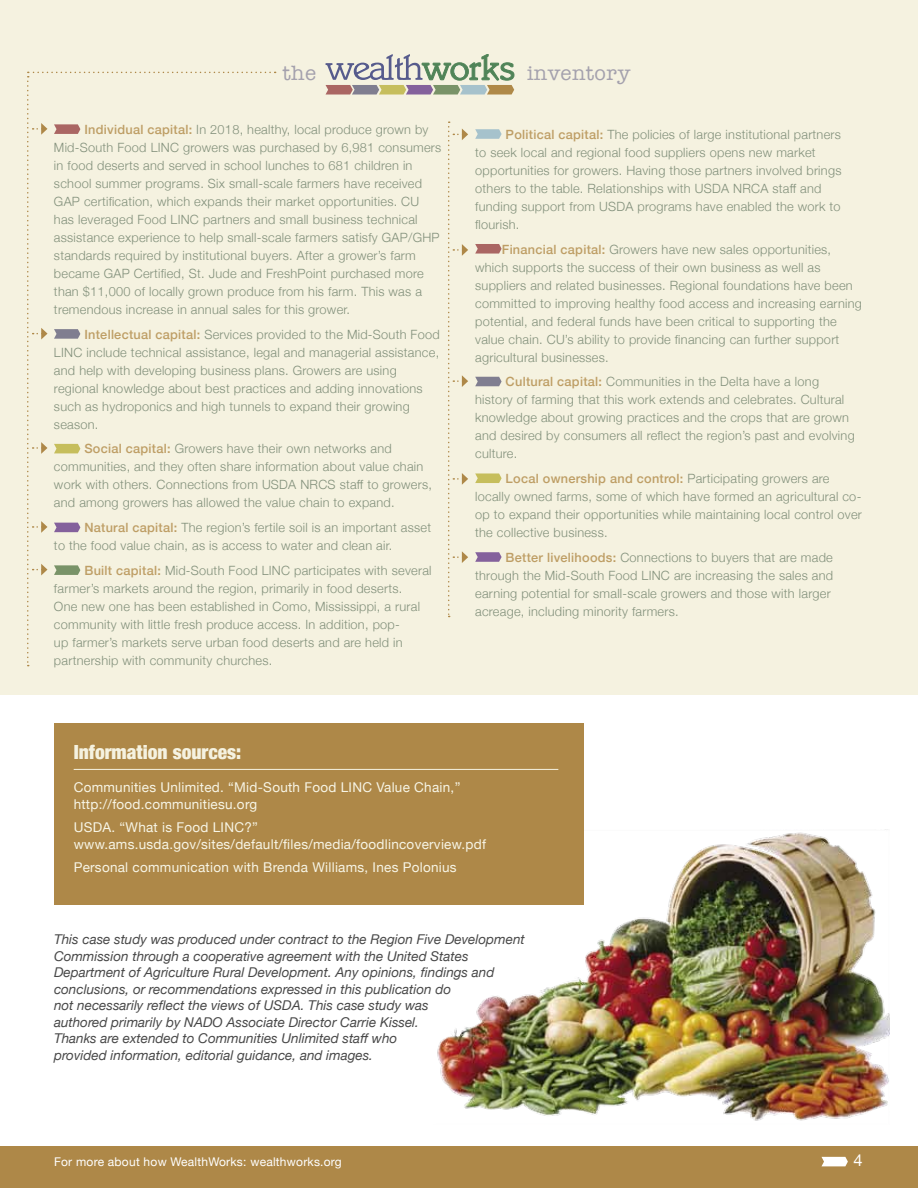
<style>
.page{position:relative;width:918px;height:1188px;background:#fff}
.page>*{position:absolute;margin:0;border:0;box-sizing:border-box;transform-origin:0 0}
.t1{font:21px "American Typewriter";letter-spacing:.02em;color:#a4a1ad}
.t2{font:900 condensed 19.5px "Helvetica Neue";color:#f5f2e0}
.t3{font:16.5px "Helvetica Neue";color:#fff}
.t4{font:italic 13.5px/16.5px "Helvetica Neue";color:#484848}
.t5{font:13.5px/16.5px "Helvetica Neue";letter-spacing:.02em;color:#f7f5e6}
.t6{font:300 12.75px/18px "Helvetica Neue";letter-spacing:.02em;color:#82907b}
.t7{font:12px "Helvetica Neue";letter-spacing:.02em;color:#fff}
.s1{font-weight:500;color:#be9e65}
</style>
<div class="page">
<div style="left:0;top:0;width:918px;height:694px;background:#f5f2e0"></div>
<div style="left:0;top:1147px;width:918px;height:41px;background:#ae8848"></div>
<svg style="left:821px;top:1157px;width:27px;height:9px"></svg>
<img style="left:433px;top:830px;width:457px;height:291px">
<div style="left:54px;top:723px;width:529px;height:181px;background:#ae8848"></div>
<hr style="left:74px;top:769px;width:484px;height:1px;background:#f5f2e0">
<svg style="left:326px;top:54px;width:188px;height:41px"></svg>
<svg style="left:27px;top:72px;width:249px;height:594px"></svg>
<svg style="left:475px;top:129px;width:27px;height:10px"></svg>
<svg style="left:475px;top:244px;width:27px;height:10px"></svg>
<svg style="left:475px;top:377px;width:27px;height:9px"></svg>
<svg style="left:475px;top:473px;width:27px;height:10px"></svg>
<svg style="left:475px;top:552px;width:27px;height:10px"></svg>
<svg style="left:448px;top:122px;width:20px;height:495px"></svg>
<h1 class="t1" style="left:282px;top:57px;width:35px">the</h1>
<h1 class="t1" style="left:527px;top:57px;width:105px">inventory</h1>
<p class="t6" style="left:54px;top:119px;width:389px;text-indent:30px"><span class="s1">Individual capital:</span> In 2018, healthy, local produce grown by Mid-South Food LINC growers was purchased by 6,981 consumers in food deserts and served in school lunches to 681 children in school summer programs. Six small-scale farmers have received GAP certification, which expands their market opportunities. CU has leveraged Food LINC partners and small business technical assistance experience to help small-scale farmers satisfy GAP/GHP standards required by institutional buyers. After a grower’s farm became GAP Certified, St. Jude and FreshPoint purchased more than $11,000 of locally grown produce from his farm. This was a tremendous increase in annual sales for this grower.</p>
<p class="t6" style="left:54px;top:324px;width:387px;text-indent:30px"><span class="s1">Intellectual capital:</span> Services provided to the Mid-South Food LINC include technical assistance, legal and managerial assistance, and help with developing business plans. Growers are using regional knowledge about best practices and adding innovations such as hydroponics and high tunnels to expand their growing season.</p>
<p class="t6" style="left:54px;top:439px;width:380px;text-indent:30px"><span class="s1">Social capital:</span> Growers have their own networks and communities, and they often share information about value chain work with others. Connections from USDA NRCS staff to growers, and among growers has allowed the value chain to expand.</p>
<p class="t6" style="left:54px;top:518px;width:379px;text-indent:30px"><span class="s1">Natural capital:</span> The region’s fertile soil is an important asset to the food value chain, as is access to water and clean air.</p>
<p class="t6" style="left:54px;top:560px;width:379px;text-indent:30px"><span class="s1">Built capital:</span> Mid-South Food LINC participates with several farmer’s markets around the region, primarily in food deserts.<br>One new one has been established in Como, Mississippi, a rural community with little fresh produce access. In addition, pop-<br>up farmer’s markets serve urban food deserts and are held in partnership with community churches.</p>
<p class="t6" style="left:475px;top:124px;width:368px;text-indent:30px"><span class="s1">Political capital:</span> The policies of large institutional partners to seek local and regional food suppliers opens new market opportunities for growers. Having those partners involved brings others to the table. Relationships with USDA NRCA staff and funding support from USDA programs have enabled the work to flourish.</p>
<p class="t6" style="left:475px;top:239px;width:388px;text-indent:27px"><span class="s1">Financial capital:</span> Growers have new sales opportunities, which supports the success of their own business as well as suppliers and related businesses. Regional foundations have been committed to improving healthy food access and increasing earning potential, and federal funds have been critical to supporting the value chain. CU’s ability to provide financing can further support agricultural businesses.</p>
<p class="t6" style="left:475px;top:372px;width:381px;text-indent:30px"><span class="s1">Cultural capital:</span> Communities in the Delta have a long history of farming that this work extends and celebrates. Cultural knowledge about growing practices and the crops that are grown and desired by consumers all reflect the region’s past and evolving culture.</p>
<p class="t6" style="left:475px;top:469px;width:388px;text-indent:30px"><span class="s1">Local ownership and control:</span> Participating growers are locally owned farms, some of which have formed an agricultural co&shy;op to expand their opportunities while maintaining local control over the collective business.</p>
<p class="t6" style="left:475px;top:547px;width:360px;text-indent:30px"><span class="s1">Better livelihoods:</span> Connections to buyers that are made through the Mid-South Food LINC are increasing the sales and earning potential for small-scale growers and those with larger acreage, including minority farmers.</p>
<h2 class="t2" style="left:74px;top:736px;width:169px">Information sources:</h2>
<p class="t5" style="left:74px;top:780px;width:388px">Communities Unlimited. “Mid-South Food LINC Value Chain,” http://food.communitiesu.org</p>
<p class="t5" style="left:74px;top:820px;width:414px">USDA. “What is Food LINC?” www.ams.usda.gov/sites/default/files/media/foodlincoverview.pdf</p>
<p class="t5" style="left:74px;top:860px;width:384px">Personal communication with Brenda Williams, Ines Polonius</p>
<p class="t4" style="left:54px;top:932px;width:472px">This case study was produced under contract to the Region Five Development Commission through a cooperative agreement with the United States Department of Agriculture Rural Development. Any opinions, findings and conclusions, or recommendations expressed in this publication do<br>not necessarily reflect the views of USDA. This case study was<br>authored primarily by NADO Associate Director Carrie Kissel.<br>Thanks are extended to Communities Unlimited staff who<br>provided information, editorial guidance, and images.</p>
<p class="t7" style="left:54px;top:1153px;width:289px">For more about how WealthWorks: wealthworks.org</p>
<p class="t3" style="left:853px;top:1149px;width:11px">4</p>
</div>
